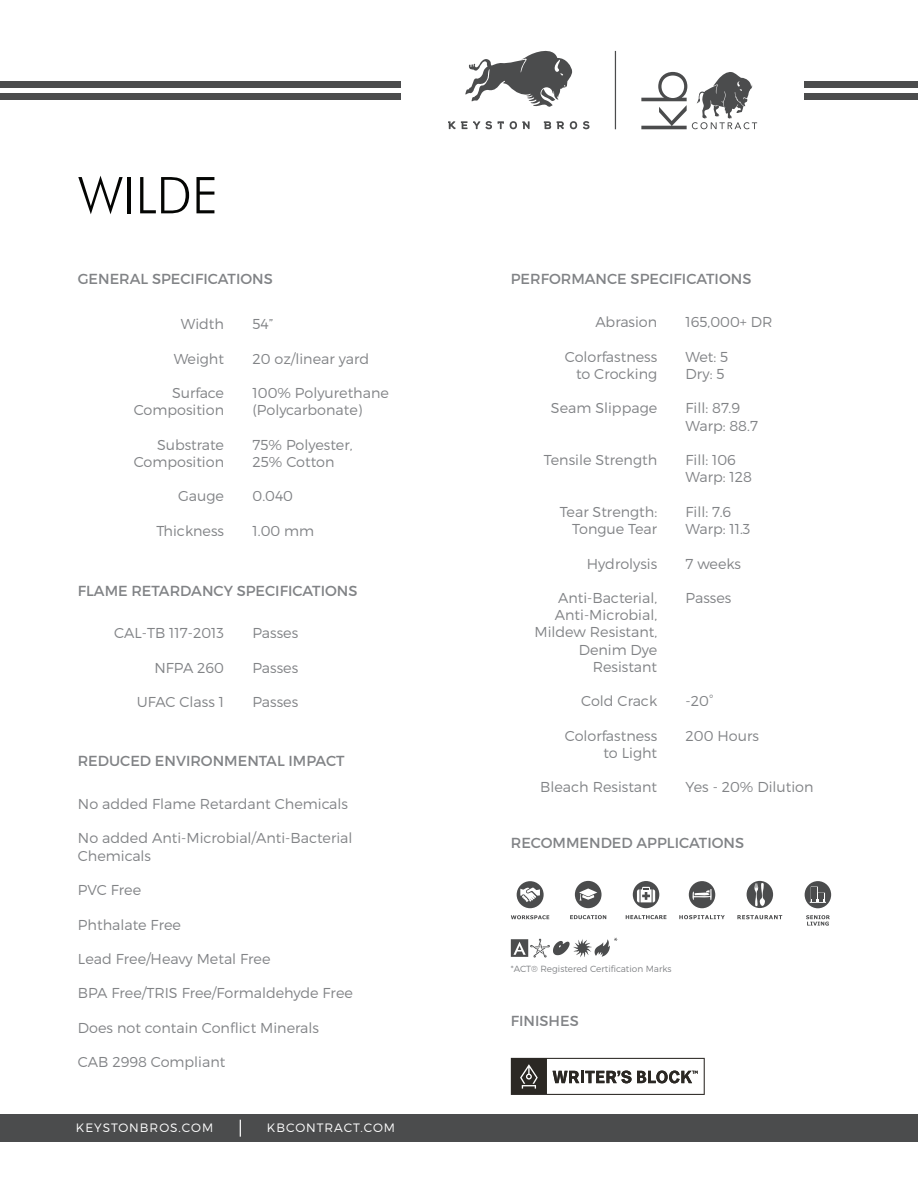
<style>
.page{position:relative;width:918px;height:1188px;background:#fff}
.page>*{position:absolute;margin:0;border:0;box-sizing:border-box;transform-origin:0 0}
.t1{font:300 50.7px "Futura BT";color:#040503}
.t2{font:14.55px "Montserrat";color:#818386}
.t3{font:300 14.4px "Montserrat";color:#818386}
.t4{font:300 12.15px "Montserrat";letter-spacing:.08em;color:#fff}
.t5{font:300 9px "Montserrat";color:#818386}
</style>
<div class="page">
<div style="left:0;top:93px;width:400px;height:6px;background:#4b4c4d"></div>
<div style="left:0;top:81px;width:400px;height:6px;background:#4b4c4d"></div>
<div style="left:805px;top:93px;width:113px;height:6px;background:#4b4c4d"></div>
<div style="left:805px;top:81px;width:113px;height:6px;background:#4b4c4d"></div>
<div style="left:0;top:1115px;width:918px;height:27px;background:#4b4c4d"></div>
<svg style="left:240px;top:1120px;width:1px;height:17px"></svg>
<hr style="left:615px;top:51px;width:1px;height:78px;background:#4b4c4d">
<svg style="left:465px;top:50px;width:107px;height:57px"></svg>
<svg style="left:448px;top:121px;width:44px;height:8px"></svg>
<svg style="left:498px;top:121px;width:6px;height:8px"></svg>
<svg style="left:510px;top:121px;width:20px;height:8px"></svg>
<svg style="left:544px;top:121px;width:7px;height:8px"></svg>
<svg style="left:557px;top:121px;width:7px;height:8px"></svg>
<svg style="left:570px;top:121px;width:7px;height:8px"></svg>
<svg style="left:583px;top:121px;width:7px;height:8px"></svg>
<svg style="left:641px;top:71px;width:116px;height:58px"></svg>
<svg style="left:511px;top:1058px;width:194px;height:37px"></svg>
<svg style="left:570px;top:915px;width:36px;height:4px"></svg>
<svg style="left:575px;top:881px;width:27px;height:27px"></svg>
<svg style="left:633px;top:881px;width:26px;height:27px"></svg>
<svg style="left:626px;top:915px;width:40px;height:4px"></svg>
<svg style="left:517px;top:881px;width:27px;height:27px"></svg>
<svg style="left:511px;top:915px;width:38px;height:4px"></svg>
<svg style="left:689px;top:881px;width:26px;height:27px"></svg>
<svg style="left:679px;top:915px;width:46px;height:4px"></svg>
<svg style="left:737px;top:915px;width:45px;height:4px"></svg>
<svg style="left:747px;top:881px;width:26px;height:27px"></svg>
<svg style="left:806px;top:915px;width:24px;height:11px"></svg>
<svg style="left:805px;top:881px;width:26px;height:27px"></svg>
<svg style="left:511px;top:938px;width:106px;height:20px"></svg>
<p class="t1" style="left:78px;top:165px;width:142px">WILDE</p>
<p class="t2" style="left:78px;top:270px;width:197px">GENERAL SPECIFICATIONS</p>
<p class="t3" style="left:181px;top:315px;width:45px">Width</p>
<p class="t3" style="left:174px;top:350px;width:52px">Weight</p>
<p class="t3" style="left:172px;top:384px;width:53px">Surface</p>
<p class="t3" style="left:134px;top:401px;width:92px">Composition</p>
<p class="t3" style="left:157px;top:436px;width:69px">Substrate</p>
<p class="t3" style="left:134px;top:453px;width:92px">Composition</p>
<p class="t3" style="left:178px;top:488px;width:47px">Gauge</p>
<p class="t3" style="left:156px;top:522px;width:69px">Thickness</p>
<p class="t3" style="left:253px;top:315px;width:22px">54”</p>
<p class="t3" style="left:253px;top:350px;width:118px">20 oz/linear yard</p>
<p class="t3" style="left:253px;top:384px;width:138px">100% Polyurethane</p>
<p class="t3" style="left:253px;top:401px;width:111px">(Polycarbonate)</p>
<p class="t3" style="left:253px;top:436px;width:102px">75% Polyester,</p>
<p class="t3" style="left:253px;top:453px;width:83px">25% Cotton</p>
<p class="t3" style="left:253px;top:488px;width:42px">0.040</p>
<p class="t3" style="left:253px;top:522px;width:63px">1.00 mm</p>
<p class="t2" style="left:78px;top:582px;width:281px">FLAME RETARDANCY SPECIFICATIONS</p>
<p class="t3" style="left:114px;top:624px;width:112px">CAL-TB 117-2013</p>
<p class="t3" style="left:154px;top:659px;width:71px">NFPA 260</p>
<p class="t3" style="left:137px;top:693px;width:89px">UFAC Class 1</p>
<p class="t3" style="left:252px;top:624px;width:47px">Passes</p>
<p class="t3" style="left:252px;top:659px;width:47px">Passes</p>
<p class="t3" style="left:252px;top:693px;width:47px">Passes</p>
<p class="t2" style="left:78px;top:752px;width:268px">REDUCED ENVIRONMENTAL IMPACT</p>
<p class="t3" style="left:78px;top:795px;width:272px">No added Flame Retardant Chemicals</p>
<p class="t3" style="left:78px;top:829px;width:276px">No added Anti-Microbial/Anti-Bacterial</p>
<p class="t3" style="left:78px;top:847px;width:75px">Chemicals</p>
<p class="t3" style="left:78px;top:881px;width:65px">PVC Free</p>
<p class="t3" style="left:78px;top:916px;width:104px">Phthalate Free</p>
<p class="t3" style="left:78px;top:950px;width:194px">Lead Free/Heavy Metal Free</p>
<p class="t3" style="left:78px;top:985px;width:276px">BPA Free/TRIS Free/Formaldehyde Free</p>
<p class="t3" style="left:78px;top:1019px;width:242px">Does not contain Conflict Minerals</p>
<p class="t3" style="left:78px;top:1053px;width:149px">CAB 2998 Compliant</p>
<p class="t4" style="left:76px;top:1121px;width:139px">KEYSTONBROS.COM</p>
<p class="t4" style="left:267px;top:1121px;width:130px">KBCONTRACT.COM</p>
<p class="t2" style="left:511px;top:270px;width:242px">PERFORMANCE SPECIFICATIONS</p>
<p class="t3" style="left:595px;top:313px;width:63px">Abrasion</p>
<p class="t3" style="left:565px;top:348px;width:94px">Colorfastness</p>
<p class="t3" style="left:576px;top:365px;width:83px">to Crocking</p>
<p class="t3" style="left:551px;top:400px;width:108px">Seam Slippage</p>
<p class="t3" style="left:544px;top:451px;width:115px">Tensile Strength</p>
<p class="t3" style="left:560px;top:503px;width:99px">Tear Strength:</p>
<p class="t3" style="left:572px;top:520px;width:87px">Tongue Tear</p>
<p class="t3" style="left:587px;top:555px;width:72px">Hydrolysis</p>
<p class="t3" style="left:558px;top:589px;width:101px">Anti-Bacterial,</p>
<p class="t3" style="left:555px;top:606px;width:104px">Anti-Microbial,</p>
<p class="t3" style="left:535px;top:624px;width:124px">Mildew Resistant,</p>
<p class="t3" style="left:579px;top:641px;width:80px">Denim Dye</p>
<p class="t3" style="left:593px;top:658px;width:66px">Resistant</p>
<p class="t3" style="left:581px;top:692px;width:77px">Cold Crack</p>
<p class="t3" style="left:565px;top:727px;width:94px">Colorfastness</p>
<p class="t3" style="left:603px;top:744px;width:55px">to Light</p>
<p class="t3" style="left:540px;top:779px;width:119px">Bleach Resistant</p>
<p class="t3" style="left:686px;top:313px;width:89px">165,000+ DR</p>
<p class="t3" style="left:686px;top:348px;width:44px">Wet: 5</p>
<p class="t3" style="left:686px;top:365px;width:41px">Dry: 5</p>
<p class="t3" style="left:686px;top:400px;width:56px">Fill: 87.9</p>
<p class="t3" style="left:686px;top:417px;width:74px">Warp: 88.7</p>
<p class="t3" style="left:686px;top:451px;width:52px">Fill: 106</p>
<p class="t3" style="left:686px;top:468px;width:68px">Warp: 128</p>
<p class="t3" style="left:686px;top:503px;width:47px">Fill: 7.6</p>
<p class="t3" style="left:686px;top:520px;width:67px">Warp: 11.3</p>
<p class="t3" style="left:686px;top:555px;width:57px">7 weeks</p>
<p class="t3" style="left:686px;top:589px;width:47px">Passes</p>
<p class="t3" style="left:686px;top:692px;width:30px">-20˚</p>
<p class="t3" style="left:686px;top:727px;width:75px">200 Hours</p>
<p class="t3" style="left:686px;top:779px;width:130px">Yes - 20% Dilution</p>
<p class="t2" style="left:511px;top:834px;width:235px">RECOMMENDED APPLICATIONS</p>
<p class="t5" style="left:511px;top:963px;width:162px">*ACT® Registered Certification Marks</p>
<p class="t2" style="left:511px;top:1012px;width:69px">FINISHES</p>
</div>
